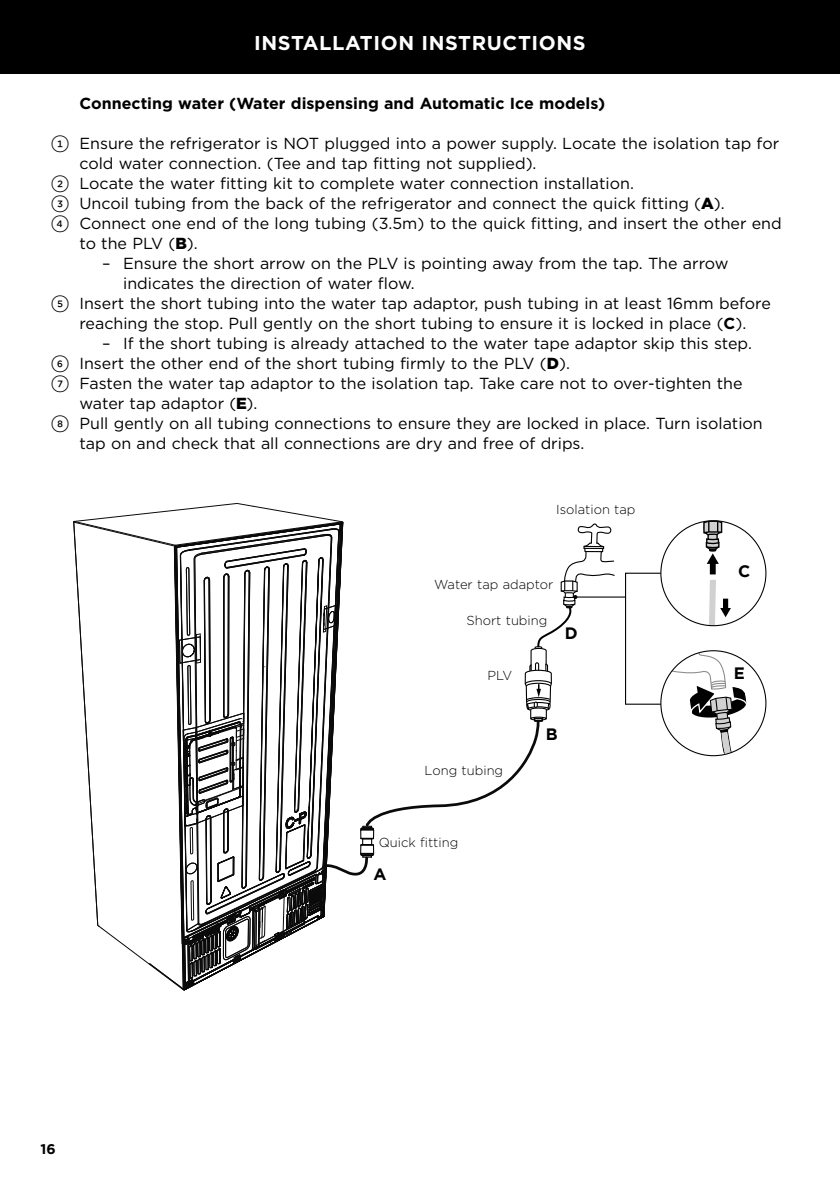
<style>
.page{position:relative;width:840px;height:1191px;background:#fff}
.page>*{position:absolute;margin:0;border:0;box-sizing:border-box;transform-origin:0 0}
.t1{font:700 20px "Gotham";letter-spacing:.03em;color:#fff}
.t2{font:700 16.4px "Gotham";color:#000}
.t3{font:16px "Gotham";color:#000}
.t4{font:700 16px "Gotham";color:#000}
.t5{font:700 14px "Gotham";color:#000}
.t6{font:300 13px "Gotham";color:#000}
.s1{font-family:"Gotham FP Nos";font-weight:500;font-size:18px}
.s2{font-weight:900}
.s3{font-weight:700}
</style>
<div class="page">
<div style="left:0;top:0;width:839px;height:74px;background:#000"></div>
<svg style="left:74px;top:512px;width:75px;height:453px"></svg>
<svg style="left:73px;top:521px;width:30px;height:408px"></svg>
<svg style="left:702px;top:520px;width:20px;height:54px"></svg>
<svg style="left:708px;top:580px;width:22px;height:46px"></svg>
<svg style="left:670px;top:652px;width:78px;height:103px"></svg>
<hr style="left:575px;top:596px;width:50px;height:1px;background:#000">
<svg style="left:149px;top:503px;width:466px;height:488px"></svg>
<div style="left:624px;top:572px;width:37px;height:132px;border:1px solid #000"></div>
<p class="t1" style="left:254px;top:30px;width:333px">INSTALLATION INSTRUCTIONS</p>
<p class="t4" style="left:79px;top:93px;width:527px">Connecting water (Water dispensing and Automatic Ice models)</p>
<p class="t3" style="left:51px;top:133px;width:729px"><span class="s1">1</span> Ensure the refrigerator is NOT plugged into a power supply. Locate the isolation tap for</p>
<p class="t3" style="left:79px;top:153px;width:458px">cold water connection. (Tee and tap fitting not supplied).</p>
<p class="t3" style="left:51px;top:173px;width:584px"><span class="s1">2</span> Locate the water fitting kit to complete water connection installation.</p>
<p class="t3" style="left:51px;top:193px;width:675px"><span class="s1">3</span> Uncoil tubing from the back of the refrigerator and connect the quick fitting (<span class="s2">A</span>).</p>
<p class="t3" style="left:51px;top:213px;width:731px"><span class="s1">4</span> Connect one end of the long tubing (3.5m) to the quick fitting, and insert the other end</p>
<p class="t3" style="left:79px;top:233px;width:120px">to the PLV (<span class="s2">B</span>).</p>
<p class="t3" style="left:102px;top:253px;width:627px">– Ensure the short arrow on the PLV is pointing away from the tap. The arrow</p>
<p class="t3" style="left:123px;top:273px;width:293px">indicates the direction of water flow.</p>
<p class="t3" style="left:51px;top:293px;width:720px"><span class="s1">5</span> Insert the short tubing into the water tap adaptor, push tubing in at least 16mm before</p>
<p class="t3" style="left:79px;top:313px;width:668px">reaching the stop. Pull gently on the short tubing to ensure it is locked in place (<span class="s3">C</span>).</p>
<p class="t3" style="left:102px;top:333px;width:651px">– If the short tubing is already attached to the water tape adaptor skip this step.</p>
<p class="t3" style="left:51px;top:353px;width:520px"><span class="s1">6</span> Insert the other end of the short tubing firmly to the PLV (<span class="s2">D</span>).</p>
<p class="t3" style="left:51px;top:373px;width:692px"><span class="s1">7</span> Fasten the water tap adaptor to the isolation tap. Take care not to over-tighten the</p>
<p class="t3" style="left:79px;top:393px;width:179px">water tap adaptor (<span class="s2">E</span>).</p>
<p class="t3" style="left:51px;top:413px;width:712px"><span class="s1">8</span> Pull gently on all tubing connections to ensure they are locked in place. Turn isolation</p>
<p class="t3" style="left:79px;top:432px;width:506px">tap on and check that all connections are dry and free of drips.</p>
<p class="t5" style="left:41px;top:1139px;width:17px">16</p>
<p class="t6" style="left:556px;top:501px;width:81px">Isolation tap</p>
<p class="t6" style="left:434px;top:576px;width:121px">Water tap adaptor</p>
<p class="t6" style="left:466px;top:612px;width:82px">Short tubing</p>
<p class="t6" style="left:487px;top:667px;width:26px">PLV</p>
<p class="t2" style="left:564px;top:623px;width:14px">D</p>
<p class="t6" style="left:424px;top:762px;width:80px">Long tubing</p>
<p class="t2" style="left:545px;top:725px;width:13px">B</p>
<p class="t6" style="left:378px;top:834px;width:81px">Quick fitting</p>
<p class="t2" style="left:373px;top:865px;width:15px">A</p>
<p class="t2" style="left:737px;top:562px;width:14px">C</p>
<p class="t2" style="left:733px;top:664px;width:13px">E</p>
</div>
